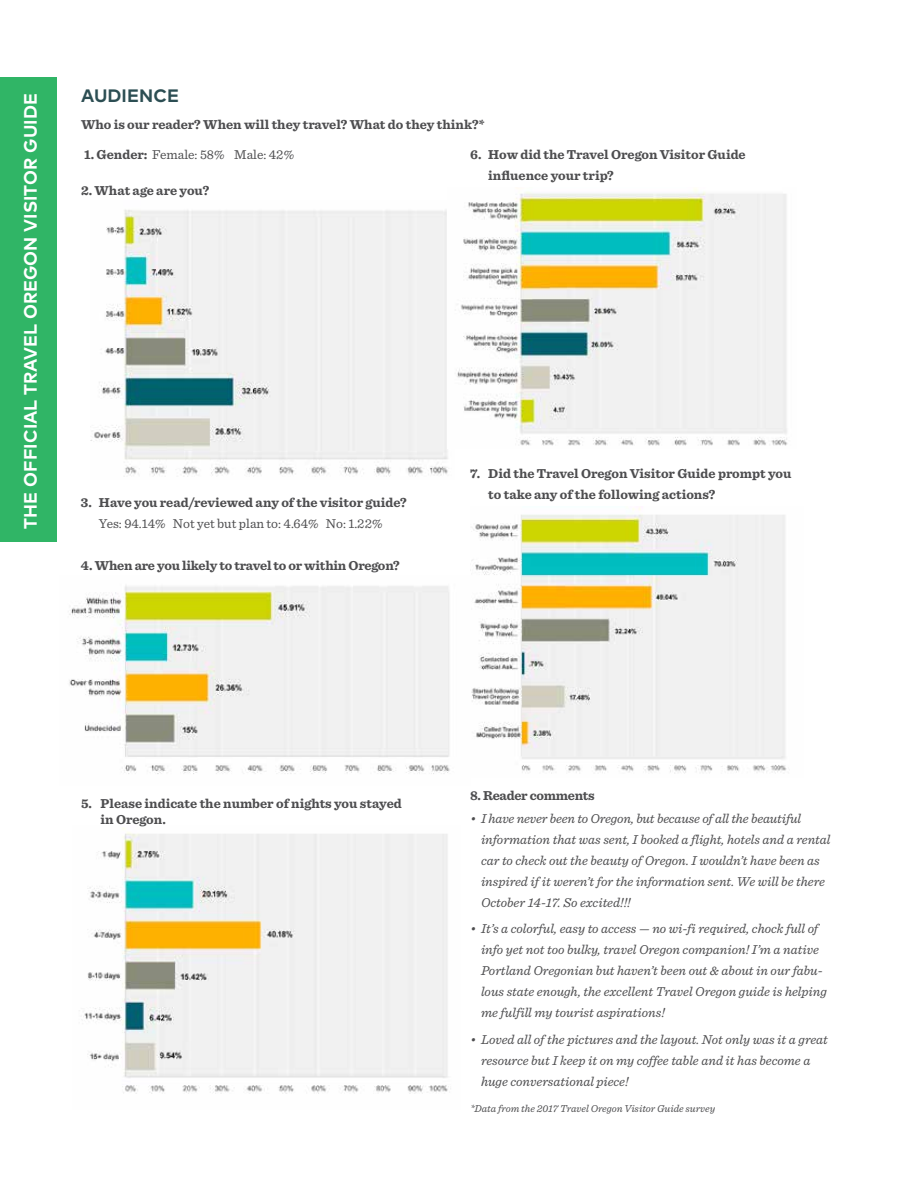
<style>
.page{position:relative;width:918px;height:1188px;background:#fff}
.page>*{position:absolute;margin:0;border:0;box-sizing:border-box;transform-origin:0 0}
.t1{font:700 18px "Mark Pro";letter-spacing:.005em;color:#fff}
.t2{font:700 18px "Mark Pro";letter-spacing:.005em;color:#2c4e53}
.t3{font:italic 13.5px/21px "Sentinel";color:#4d4d4f}
.t4{font:700 13.5px/21px "Sentinel";color:#4d4d4f}
.t5{font:13.5px "Sentinel";color:#4d4d4f}
.t6{font:700 13.5px "Sentinel";letter-spacing:-.02em;color:#4d4d4f}
.t7{font:italic 10.5px "Sentinel";color:#4d4d4f}
.s1{font-weight:700}
</style>
<div class="page">
<img style="left:471px;top:508px;width:316px;height:266px">
<img style="left:91px;top:209px;width:357px;height:268px">
<img style="left:457px;top:189px;width:331px;height:257px">
<div style="left:0;top:78px;width:56px;height:464px;background:#30b566"></div>
<img style="left:69px;top:585px;width:381px;height:189px">
<img style="left:83px;top:828px;width:368px;height:266px">
<h1 class="t1" style="left:17px;top:529px;width:437px;rotate:-90deg">THE OFFICIAL TRAVEL OREGON VISITOR GUIDE</h1>
<h1 class="t2" style="left:81px;top:82px;width:99px">AUDIENCE</h1>
<p class="t4" style="left:81px;top:113px;width:405px">Who is our reader? When will they travel? What do they think?*</p>
<p class="t5" style="left:84px;top:145px;width:211px"><span class="s1">1. Gender:</span> Female: 58% Male: 42%</p>
<p class="t4" style="left:488px;top:144px;width:259px;text-indent:-18px">6. How did the Travel Oregon Visitor Guide influence your trip?</p>
<p class="t4" style="left:81px;top:180px;width:130px">2. What age are you?</p>
<p class="t4" style="left:488px;top:463px;width:305px;text-indent:-18px">7. Did the Travel Oregon Visitor Guide prompt you to take any of the following actions?</p>
<p class="t4" style="left:81px;top:492px;width:327px">3. Have you read/reviewed any of the visitor guide?</p>
<p class="t5" style="left:99px;top:514px;width:285px">Yes: 94.14% Not yet but plan to: 4.64% No: 1.22%</p>
<p class="t4" style="left:81px;top:555px;width:320px">4. When are you likely to travel to or within Oregon?</p>
<p class="t4" style="left:100px;top:795px;width:303px;line-height:16.2px;text-indent:-19px">5. Please indicate the number of nights you stayed in Oregon.</p>
<p class="t6" style="left:470px;top:785px;width:126px">8. Reader comments</p>
<p class="t3" style="left:481px;top:807px;width:351px;text-indent:-11px">• I have never been to Oregon, but because of all the beautiful information that was sent, I booked a flight, hotels and a rental car to check out the beauty of Oregon. I wouldn’t have been as inspired if it weren’t for the information sent. We will be there October 14-17. So excited!!!</p>
<p class="t3" style="left:481px;top:917px;width:347px;text-indent:-11px">• It’s a colorful, easy to access — no wi-fi required, chock full of info yet not too bulky, travel Oregon companion! I’m a native Portland Oregonian but haven’t been out &amp; about in our fabu&shy;lous state enough, the excellent Travel Oregon guide is helping me fulfill my tourist aspirations!</p>
<p class="t3" style="left:481px;top:1028px;width:348px;text-indent:-11px">• Loved all of the pictures and the layout. Not only was it a great resource but I keep it on my coffee table and it has become a huge conversational piece!</p>
<p class="t7" style="left:470px;top:1101px;width:246px">*Data from the 2017 Travel Oregon Visitor Guide survey</p>
</div>
